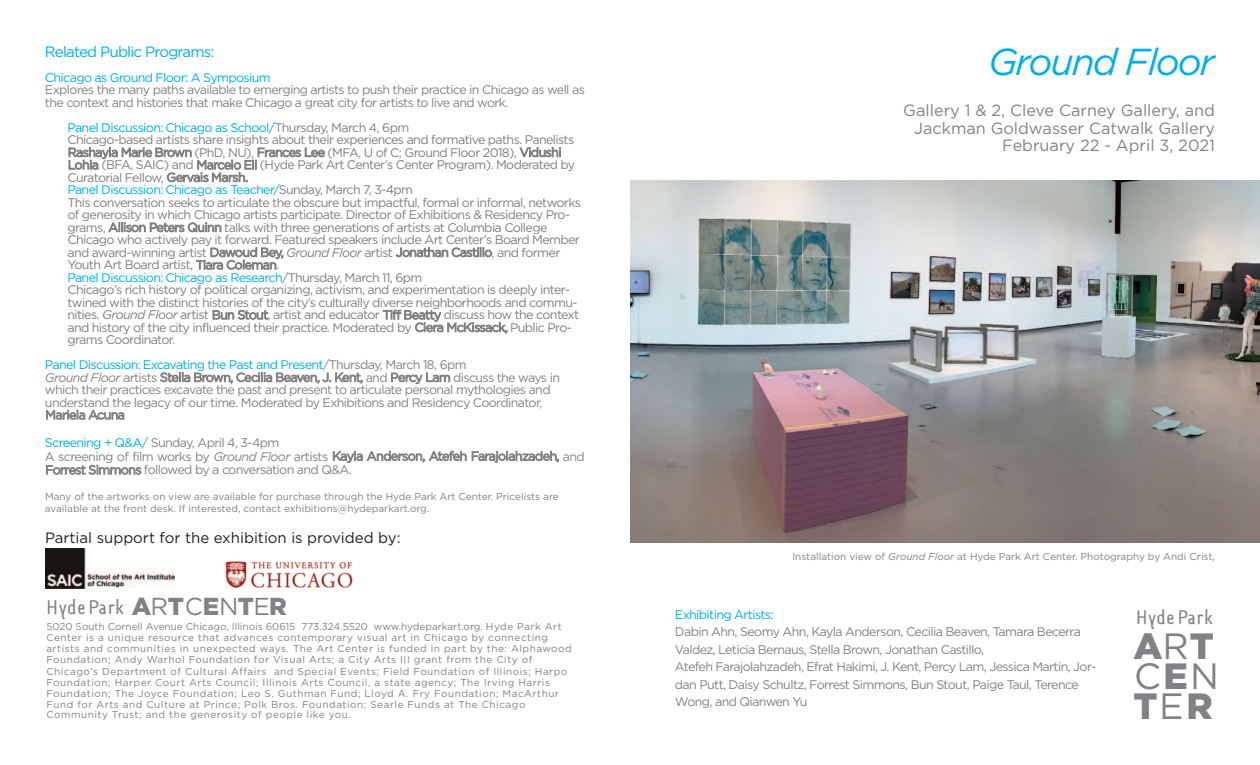
<style>
.page{position:relative;width:1260px;height:765px;background:#fff}
.page>*{position:absolute;margin:0;border:0;box-sizing:border-box;transform-origin:0 0}
.t1{font:italic 37.5px "Gotham";letter-spacing:-.05em;color:#00aeef}
.t2{font:900 36.5px/29.9px "Gotham";color:#808285}
.t3{font:17.25px "Monolein inbetween";letter-spacing:.065em;color:#808285}
.t4{font:17.12px "Monolein inbetween";letter-spacing:.065em;color:#808285}
.t5{font:16.25px/17.5px "Gotham";color:#808285;text-align:right}
.t6{font:15px "Gotham";color:#231f20}
.t7{font:15px "Gotham";letter-spacing:-.05em;color:#00aeef}
.t8{font:12.5px/12.5px "Gotham";letter-spacing:-.05em;color:#807f7d}
.t9{font:12.5px/12.4px "Gotham";letter-spacing:-.05em;color:#808285}
.t10{font:12.5px "Gotham";letter-spacing:-.05em;color:#00aeef}
.t11{font:10px/11.2px "Gotham";letter-spacing:.05em;color:#808285}
.t12{font:10px/12px "Gotham";color:#808285}
.s1{color:#00aeef}
.s2{font-style:italic}
.s3{font-family:"Gotham";font-weight:900;font-size:24.5px}
.s4{font-family:"Gotham";font-size:24.5px}
.s5{font-weight:400}
</style>
<div class="page">
<img style="left:630px;top:180px;width:630px;height:363px">
<img style="left:45px;top:549px;width:129px;height:40px">
<img style="left:226px;top:561px;width:127px;height:27px">
<p class="t7" style="left:45px;top:43px;width:171px">Related Public Programs:</p>
<p class="t10" style="left:45px;top:70px;width:227px">Chicago as Ground Floor: A Symposium</p>
<p class="t9" style="left:45px;top:84px;width:541px">Explores the many paths available to emerging artists to push their practice in Chicago as well as the context and histories that make Chicago a great city for artists to live and work.</p>
<p class="t8" style="left:67px;top:121px;width:515px"><span class="s1">Panel Discussion: Chicago as School/</span>Thursday, March 4, 6pm<br>Chicago-based artists share insights about their experiences and formative paths. Panelists Rashayla Marie Brown (PhD, NU), Frances Lee (MFA, U of C; Ground Floor 2018), Vidushi Lohia (BFA, SAIC) and Marcelo Eli (Hyde Park Art Center’s Center Program). Moderated by Curatorial Fellow, Gervais Marsh.<br><span class="s1">Panel Discussion: Chicago as Teacher/</span>Sunday, March 7, 3-4pm<br>This conversation seeks to articulate the obscure but impactful, formal or informal, networks of generosity in which Chicago artists participate. Director of Exhibitions &amp; Residency Pro&shy;grams, Allison Peters Quinn talks with three generations of artists at Columbia College Chicago who actively pay it forward. Featured speakers include Art Center’s Board Member and award-winning artist Dawoud Bey, <span class="s2">Ground Floor</span> artist Jonathan Castillo, and former Youth Art Board artist, Tiara Coleman.<br><span class="s1">Panel Discussion: Chicago as Research</span>/Thursday, March 11, 6pm<br>Chicago’s rich history of political organizing, activism, and experimentation is deeply inter&shy;twined with the distinct histories of the city’s culturally diverse neighborhoods and commu&shy;nities. <span class="s2">Ground Floor</span> artist Bun Stout, artist and educator Tiff Beatty discuss how the context and history of the city influenced their practice. Moderated by Ciera McKissack, Public Pro&shy;grams Coordinator.</p>
<p class="t9" style="left:45px;top:359px;width:517px"><span class="s1">Panel Discussion: Excavating the Past and Present</span>/Thursday, March 18, 6pm<br><span class="s2">Ground Floor</span> artists Stella Brown, Cecilia Beaven, J. Kent, and Percy Lam discuss the ways in which their practices excavate the past and present to articulate personal mythologies and understand the legacy of our time. Moderated by Exhibitions and Residency Coordinator, Mariela Acuna</p>
<p class="t9" style="left:45px;top:436px;width:541px;line-height:13.8px"><span class="s1">Screening + Q&amp;A/</span> Sunday, April 4, 3-4pm<br>A screening of film works by <span class="s2">Ground Floor</span> artists Kayla Anderson, Atefeh Farajolahzadeh, and<br>Forrest Simmons followed by a conversation and Q&amp;A.</p>
<p class="t12" style="left:45px;top:490px;width:515px">Many of the artworks on view are available for purchase through the Hyde Park Art Center. Pricelists are available at the front desk. If interested, contact exhibitions@hydeparkart.org.</p>
<p class="t6" style="left:45px;top:529px;width:357px">Partial support for the exhibition is provided by:</p>
<h3 class="t3" style="left:47px;top:598px;width:241px">Hyde Park <span class="s3">A</span><span class="s4">R</span><span class="s3">T</span><span class="s4">C</span><span class="s3">E</span><span class="s4">N</span><span class="s3">T</span><span class="s4">E</span><span class="s3">R</span></h3>
<p class="t11" style="left:46px;top:621px;width:527px">5020 South Cornell Avenue Chicago, Illinois 60615 773.324.5520 www.hydeparkart.org. Hyde Park Art Center is a unique resource that advances contemporary visual art in Chicago by connecting artists and communities in unexpected ways. The Art Center is funded in part by the: Alphawood Foundation; Andy Warhol Foundation for Visual Arts; a City Arts III grant from the City of Chicago’s Department of Cultural Affairs and Special Events; Field Foundation of Illinois; Harpo Foundation; Harper Court Arts Council; Illinois Arts Council, a state agency; The Irving Harris Foundation; The Joyce Foundation; Leo S. Guthman Fund; Lloyd A. Fry Foundation; MacArthur Fund for Arts and Culture at Prince; Polk Bros. Foundation; Searle Funds at The Chicago</p>
<p class="t11" style="left:46px;top:709px;width:306px">Community Trust; and the generosity of people like you.</p>
<h1 class="t1" style="left:988px;top:40px;width:228px">Ground Floor</h1>
<h3 class="t5" style="left:903px;top:102px;width:313px">Gallery 1 &amp; 2, Cleve Carney Gallery, and<br>Jackman Goldwasser Catwalk Gallery<br>February 22 - April 3, 2021</h3>
<p class="t12" style="left:792px;top:551px;width:424px">Installation view of <span class="s2">Ground Floor</span> at Hyde Park Art Center. Photography by Andi Crist,</p>
<p class="t10" style="left:675px;top:607px;width:100px">Exhibiting Artists:</p>
<p class="t9" style="left:675px;top:623px;width:423px;line-height:17.5px">Dabin Ahn, Seomy Ahn, Kayla Anderson, Cecilia Beaven, Tamara Becerra Valdez, Leticia Bernaus, Stella Brown, Jonathan Castillo,<br>Atefeh Farajolahzadeh, Efrat Hakimi, J. Kent, Percy Lam, Jessica Martin, Jor&shy;dan Putt, Daisy Schultz, Forrest Simmons, Bun Stout, Paige Taul, Terence Wong, and Qianwen Yu</p>
<h3 class="t4" style="left:1137px;top:609px;width:78px">Hyde Park</h3>
<h2 class="t2" style="left:1133px;top:632px;width:87px">A<span class="s5">R</span>T<br><span class="s5">C</span>E<span class="s5">N<br></span>T<span class="s5">E</span>R</h2>
</div>
